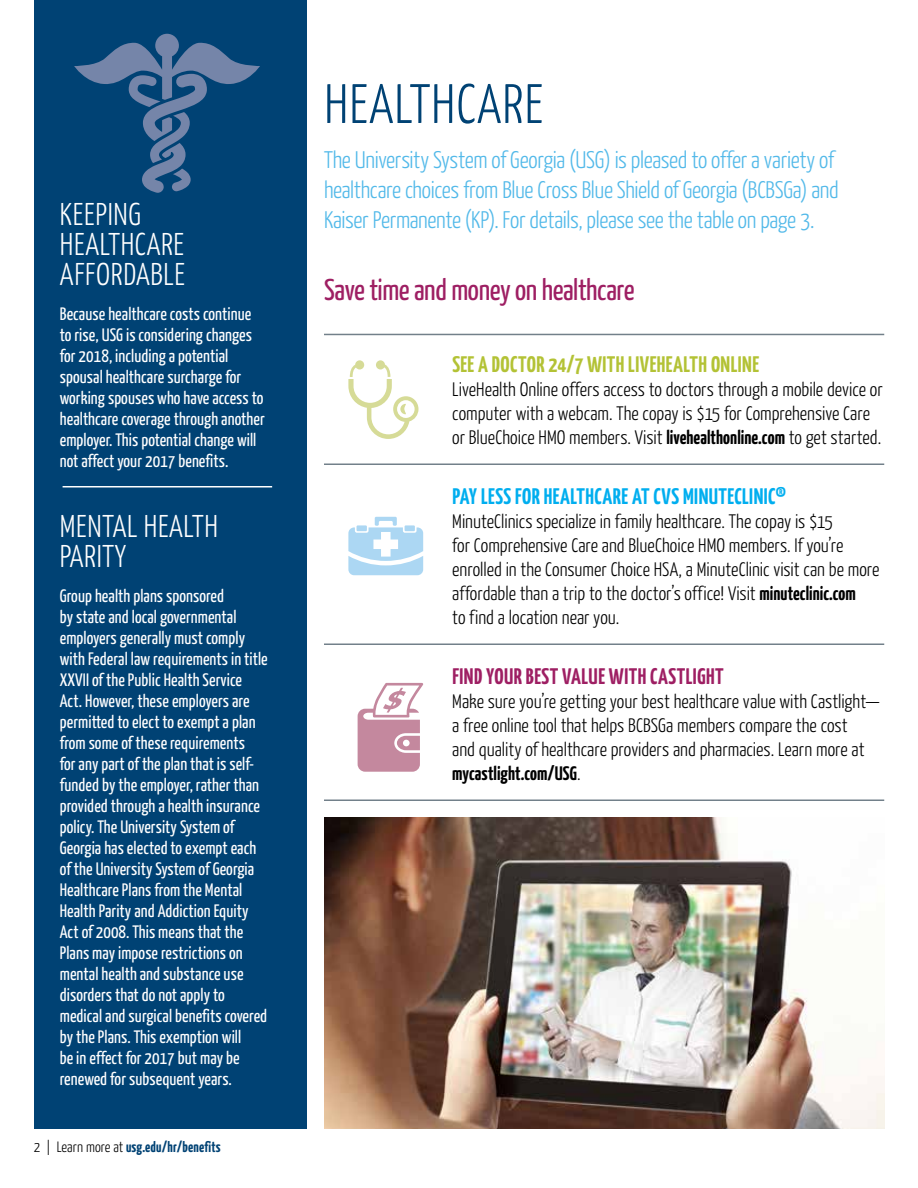
<style>
.page{position:relative;width:918px;height:1188px;background:#fff}
.page>*{position:absolute;margin:0;border:0;box-sizing:border-box;transform-origin:0 0}
.t1{font:300 55.5px "Yanone Kaffeesatz";letter-spacing:.02em;color:#004274}
.t2{font:300 31.5px/30px "Yanone Kaffeesatz";letter-spacing:.02em;color:#fff}
.t3{font:30px "Yanone Kaffeesatz";letter-spacing:-.015em;color:#9e1f63}
.t4{font:300 24px/30px "Yanone Kaffeesatz";letter-spacing:-.015em;color:#52b9e9}
.t5{font:700 22.5px "Yanone Kaffeesatz";letter-spacing:.02em;color:#00aeef}
.t6{font:700 22.5px "Yanone Kaffeesatz";letter-spacing:.02em;color:#b3c235}
.t7{font:700 22.5px "Yanone Kaffeesatz";letter-spacing:.02em;color:#9e1f63}
.t8{font:300 19.5px/24px "Yanone Kaffeesatz";color:#000}
.t9{font:18px/21px "Yanone Kaffeesatz";letter-spacing:.005em;color:#fff}
.t10{font:700 15px "Yanone Kaffeesatz";letter-spacing:.01em;color:#004274}
.s1{font-weight:700}
.s2{font-weight:300;color:#000}
</style>
<div class="page">
<div style="left:34px;top:0;width:273px;height:1129px;background:#004274"></div>
<hr style="left:324px;top:334px;width:108px;height:1px;background:#72808a">
<hr style="left:432px;top:334px;width:452px;height:1px;background:#72808a">
<hr style="left:324px;top:464px;width:108px;height:1px;background:#72808a">
<hr style="left:432px;top:464px;width:452px;height:1px;background:#72808a">
<hr style="left:324px;top:644px;width:108px;height:1px;background:#72808a">
<hr style="left:432px;top:644px;width:452px;height:1px;background:#72808a">
<hr style="left:324px;top:800px;width:108px;height:1px;background:#72808a">
<hr style="left:432px;top:800px;width:452px;height:1px;background:#72808a">
<svg style="left:358px;top:683px;width:65px;height:89px"></svg>
<svg style="left:348px;top:360px;width:71px;height:79px"></svg>
<svg style="left:348px;top:517px;width:75px;height:58px"></svg>
<svg style="left:74px;top:34px;width:186px;height:159px"></svg>
<hr style="left:63px;top:486px;width:209px;height:2px;background:#fff">
<img style="left:324px;top:818px;width:560px;height:311px">
<h1 class="t1" style="left:324px;top:70px;width:220px">HEALTHCARE</h1>
<h3 class="t4" style="left:324px;top:144px;width:516px">The University System of Georgia (USG) is pleased to offer a variety of healthcare choices from Blue Cross Blue Shield of Georgia (BCBSGa) and</h3>
<h2 class="t2" style="left:60px;top:198px;width:83px">KEEPING</h2>
<h3 class="t4" style="left:324px;top:204px;width:492px">Kaiser Permanente (KP). For details, please see the table on page 3.</h3>
<h2 class="t2" style="left:60px;top:228px;width:127px">HEALTHCARE<br>AFFORDABLE</h2>
<p class="t9" style="left:60px;top:302px;width:206px">Because healthcare costs continue to rise, USG is considering changes for 2018, including a potential spousal healthcare surcharge for working spouses who have access to healthcare coverage through another employer. This potential change will not affect your 2017 benefits.</p>
<h3 class="t3" style="left:324px;top:271px;width:312px">Save time and money on healthcare</h3>
<p class="t6" style="left:452px;top:350px;width:308px">SEE A DOCTOR 24/7 WITH LIVEHEALTH ONLINE</p>
<p class="t8" style="left:452px;top:377px;width:432px">LiveHealth Online offers access to doctors through a mobile device or computer with a webcam. The copay is $15 for Comprehensive Care or BlueChoice HMO members. Visit <span class="s1">livehealthonline.com</span> to get started.</p>
<p class="t5" style="left:452px;top:482px;width:336px">PAY LESS FOR HEALTHCARE AT CVS MINUTECLINIC®</p>
<p class="t8" style="left:452px;top:509px;width:429px">MinuteClinics specialize in family healthcare. The copay is $15<br>for Comprehensive Care and BlueChoice HMO members. If you’re enrolled in the Consumer Choice HSA, a MinuteClinic visit can be more affordable than a trip to the doctor’s office! Visit <span class="s1">minuteclinic.com<br></span>to find a location near you.</p>
<h2 class="t2" style="left:60px;top:510px;width:160px">MENTAL HEALTH<br>PARITY</h2>
<p class="t9" style="left:60px;top:584px;width:210px">Group health plans sponsored<br>by state and local governmental employers generally must comply with Federal law requirements in title XXVII of the Public Health Service Act. However, these employers are permitted to elect to exempt a plan from some of these requirements<br>for any part of the plan that is self&shy;funded by the employer, rather than provided through a health insurance policy. The University System of Georgia has elected to exempt each of the University System of Georgia Healthcare Plans from the Mental Health Parity and Addiction Equity Act of 2008. This means that the Plans may impose restrictions on mental health and substance use disorders that do not apply to medical and surgical benefits covered by the Plans. This exemption will<br>be in effect for 2017 but may be renewed for subsequent years.</p>
<p class="t7" style="left:452px;top:662px;width:273px">FIND YOUR BEST VALUE WITH CASTLIGHT</p>
<p class="t8" style="left:452px;top:689px;width:429px">Make sure you’re getting your best healthcare value with Castlight— a free online tool that helps BCBSGa members compare the cost<br>and quality of healthcare providers and pharmacies. Learn more at <span class="s1">mycastlight.com/USG</span>.</p>
<p class="t10" style="left:34px;top:1138px;width:188px"><span class="s2">2 | Learn more at</span> usg.edu/hr/benefits</p>
</div>
